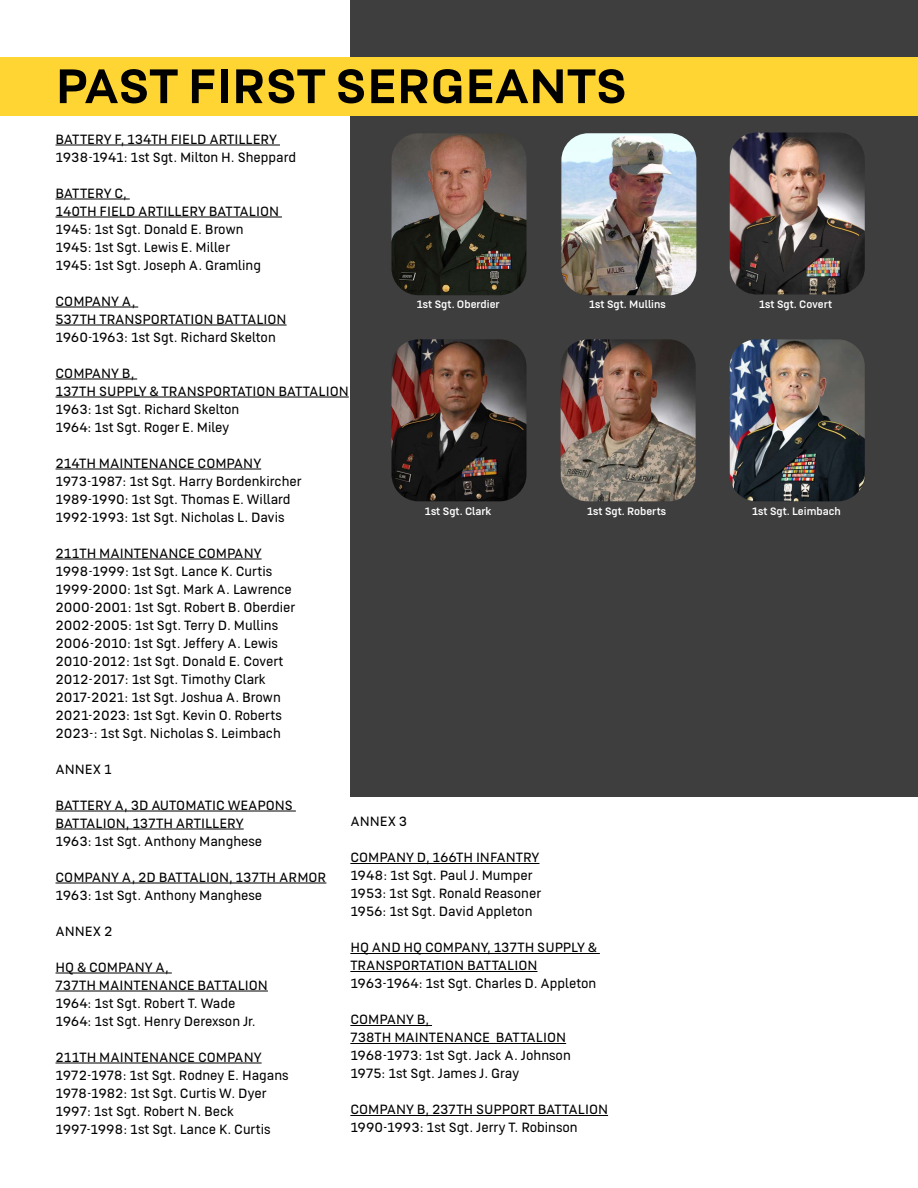
<style>
.page{position:relative;width:918px;height:1188px;background:#fff}
.page>*{position:absolute;margin:0;border:0;box-sizing:border-box;transform-origin:0 0}
.t1{font:700 54px "US Army";color:#000}
.t2{font:300 15px/18px "US Army";color:#000}
.t3{font:12px "US Army";color:#fff}
</style>
<div class="page">
<div style="left:350px;top:0;width:568px;height:797px;background:#3e3e3e"></div>
<img style="left:730px;top:339px;width:135px;height:162px">
<img style="left:561px;top:339px;width:135px;height:162px">
<img style="left:392px;top:339px;width:134px;height:162px">
<img style="left:730px;top:133px;width:135px;height:162px">
<img style="left:561px;top:133px;width:135px;height:162px">
<img style="left:392px;top:133px;width:134px;height:162px">
<div style="left:0;top:57px;width:918px;height:58px;background:#fed532"></div>
<hr style="left:56px;top:145px;width:224px;height:1px;background:#000">
<hr style="left:56px;top:199px;width:74px;height:1px;background:#000">
<hr style="left:56px;top:217px;width:226px;height:1px;background:#000">
<hr style="left:56px;top:307px;width:82px;height:1px;background:#000">
<hr style="left:56px;top:325px;width:231px;height:1px;background:#000">
<hr style="left:56px;top:379px;width:81px;height:1px;background:#000">
<hr style="left:56px;top:397px;width:293px;height:1px;background:#000">
<hr style="left:56px;top:469px;width:205px;height:1px;background:#000">
<hr style="left:56px;top:559px;width:206px;height:1px;background:#000">
<hr style="left:56px;top:811px;width:240px;height:1px;background:#000">
<hr style="left:56px;top:829px;width:188px;height:1px;background:#000">
<hr style="left:56px;top:883px;width:270px;height:1px;background:#000">
<hr style="left:56px;top:973px;width:116px;height:1px;background:#000">
<hr style="left:56px;top:991px;width:212px;height:1px;background:#000">
<hr style="left:56px;top:1063px;width:206px;height:1px;background:#000">
<hr style="left:350px;top:863px;width:190px;height:1px;background:#000">
<hr style="left:350px;top:953px;width:250px;height:1px;background:#000">
<hr style="left:350px;top:971px;width:187px;height:1px;background:#000">
<hr style="left:350px;top:1025px;width:82px;height:1px;background:#000">
<hr style="left:350px;top:1043px;width:216px;height:1px;background:#000">
<hr style="left:350px;top:1115px;width:258px;height:1px;background:#000">
<h1 class="t1" style="left:56px;top:56px;width:573px">PAST FIRST SERGEANTS</h1>
<p class="t2" style="left:56px;top:130px;width:242px">BATTERY F, 134TH FIELD ARTILLERY<br>1938-1941: 1st Sgt. Milton H. Sheppard</p>
<p class="t2" style="left:56px;top:184px;width:225px">BATTERY C,<br>140TH FIELD ARTILLERY BATTALION<br>1945: 1st Sgt. Donald E. Brown<br>1945: 1st Sgt. Lewis E. Miller<br>1945: 1st Sgt. Joseph A. Gramling</p>
<p class="t2" style="left:56px;top:292px;width:233px">COMPANY A,<br>537TH TRANSPORTATION BATTALION<br>1960-1963: 1st Sgt. Richard Skelton</p>
<p class="t2" style="left:56px;top:364px;width:295px">COMPANY B,<br>137TH SUPPLY &amp; TRANSPORTATION BATTALION<br>1963: 1st Sgt. Richard Skelton<br>1964: 1st Sgt. Roger E. Miley</p>
<p class="t2" style="left:56px;top:454px;width:248px">214TH MAINTENANCE COMPANY 1973-1987: 1st Sgt. Harry Bordenkircher 1989-1990: 1st Sgt. Thomas E. Willard 1992-1993: 1st Sgt. Nicholas L. Davis</p>
<p class="t2" style="left:56px;top:544px;width:241px">211TH MAINTENANCE COMPANY 1998-1999: 1st Sgt. Lance K. Curtis 1999-2000: 1st Sgt. Mark A. Lawrence 2000-2001: 1st Sgt. Robert B. Oberdier 2002-2005: 1st Sgt. Terry D. Mullins 2006-2010: 1st Sgt. Jeffery A. Lewis 2010-2012: 1st Sgt. Donald E. Covert 2012-2017: 1st Sgt. Timothy Clark 2017-2021: 1st Sgt. Joshua A. Brown 2021-2023: 1st Sgt. Kevin O. Roberts 2023-: 1st Sgt. Nicholas S. Leimbach</p>
<p class="t2" style="left:56px;top:760px;width:58px">ANNEX 1</p>
<p class="t2" style="left:56px;top:796px;width:239px">BATTERY A, 3D AUTOMATIC WEAPONS<br>BATTALION, 137TH ARTILLERY<br>1963: 1st Sgt. Anthony Manghese</p>
<p class="t2" style="left:56px;top:868px;width:272px">COMPANY A, 2D BATTALION, 137TH ARMOR<br>1963: 1st Sgt. Anthony Manghese</p>
<p class="t2" style="left:56px;top:922px;width:58px">ANNEX 2</p>
<p class="t2" style="left:56px;top:958px;width:214px">HQ &amp; COMPANY A,<br>737TH MAINTENANCE BATTALION<br>1964: 1st Sgt. Robert T. Wade<br>1964: 1st Sgt. Henry Derexson Jr.</p>
<p class="t2" style="left:56px;top:1048px;width:235px">211TH MAINTENANCE COMPANY<br>1972-1978: 1st Sgt. Rodney E. Hagans<br>1978-1982: 1st Sgt. Curtis W. Dyer<br>1997: 1st Sgt. Robert N. Beck<br>1997-1998: 1st Sgt. Lance K. Curtis</p>
<p class="t3" style="left:417px;top:298px;width:84px">1st Sgt. Oberdier</p>
<p class="t3" style="left:589px;top:298px;width:78px">1st Sgt. Mullins</p>
<p class="t3" style="left:759px;top:297px;width:75px">1st Sgt. Covert</p>
<p class="t3" style="left:425px;top:504px;width:68px">1st Sgt. Clark</p>
<p class="t3" style="left:587px;top:504px;width:81px">1st Sgt. Roberts</p>
<p class="t3" style="left:752px;top:504px;width:90px">1st Sgt. Leimbach</p>
<p class="t2" style="left:350px;top:813px;width:59px">ANNEX 3</p>
<p class="t2" style="left:350px;top:849px;width:192px">COMPANY D, 166TH INFANTRY<br>1948: 1st Sgt. Paul J. Mumper<br>1953: 1st Sgt. Ronald Reasoner<br>1956: 1st Sgt. David Appleton</p>
<p class="t2" style="left:350px;top:939px;width:248px">HQ AND HQ COMPANY, 137TH SUPPLY &amp;<br>TRANSPORTATION BATTALION<br>1963-1964: 1st Sgt. Charles D. Appleton</p>
<p class="t2" style="left:350px;top:1011px;width:222px">COMPANY B,<br>738TH MAINTENANCE BATTALION<br>1968-1973: 1st Sgt. Jack A. Johnson<br>1975: 1st Sgt. James J. Gray</p>
<p class="t2" style="left:350px;top:1101px;width:259px">COMPANY B, 237TH SUPPORT BATTALION<br>1990-1993: 1st Sgt. Jerry T. Robinson</p>
</div>
